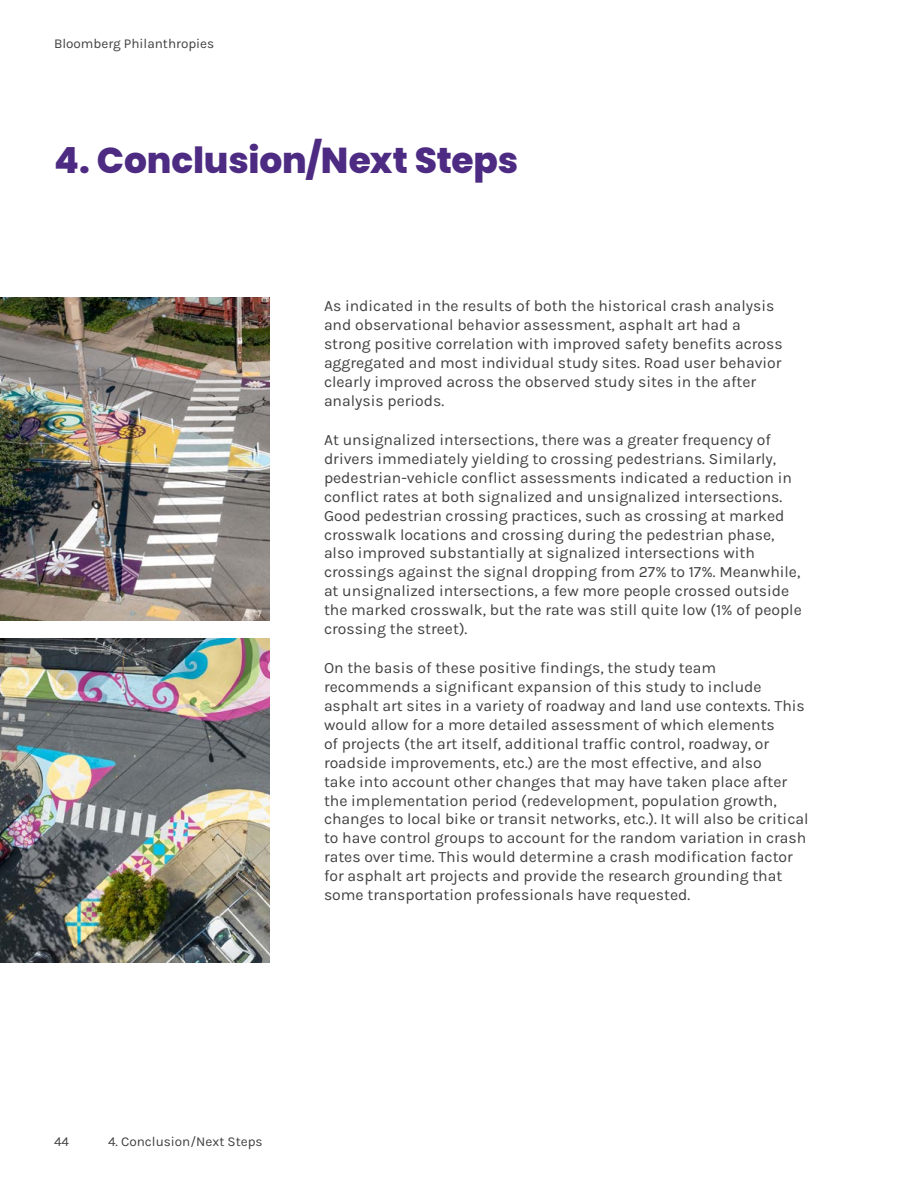
<style>
.page{position:relative;width:918px;height:1188px;background:#fff}
.page>*{position:absolute;margin:0;border:0;box-sizing:border-box;transform-origin:0 0}
.t1{font:800 36px "Poppins";letter-spacing:-.005em;color:#4d2b82}
.Body_Text{font:15.75px/18.9px "Karla";color:#414042}
.t2{font:13.5px "Karla";color:#414042}
</style>
<div class="page">
<img style="left:0;top:639px;width:270px;height:324px">
<img style="left:0;top:297px;width:270px;height:324px">
<p class="t2" style="left:54px;top:35px;width:162px">Bloomberg Philanthropies</p>
<p class="t1" style="left:54px;top:139px;width:466px">4. Conclusion/Next Steps</p>
<p class="Body_Text" style="left:324px;top:296px;width:460px">As indicated in the results of both the historical crash analysis and observational behavior assessment, asphalt art had a strong positive correlation with improved safety benefits across aggregated and most individual study sites. Road user behavior clearly improved across the observed study sites in the after analysis periods.</p>
<p class="Body_Text" style="left:324px;top:430px;width:479px">At unsignalized intersections, there was a greater frequency of drivers immediately yielding to crossing pedestrians. Similarly, pedestrian-vehicle conflict assessments indicated a reduction in conflict rates at both signalized and unsignalized intersections.<br>Good pedestrian crossing practices, such as crossing at marked crosswalk locations and crossing during the pedestrian phase, also improved substantially at signalized intersections with crossings against the signal dropping from 27% to 17%. Meanwhile, at unsignalized intersections, a few more people crossed outside the marked crosswalk, but the rate was still quite low (1% of people crossing the street).</p>
<p class="Body_Text" style="left:324px;top:658px;width:486px">On the basis of these positive findings, the study team recommends a significant expansion of this study to include asphalt art sites in a variety of roadway and land use contexts. This would allow for a more detailed assessment of which elements<br>of projects (the art itself, additional traffic control, roadway, or roadside improvements, etc.) are the most effective, and also<br>take into account other changes that may have taken place after the implementation period (redevelopment, population growth, changes to local bike or transit networks, etc.). It will also be critical to have control groups to account for the random variation in crash rates over time. This would determine a crash modification factor for asphalt art projects and provide the research grounding that some transportation professionals have requested.</p>
<p class="t2" style="left:54px;top:1133px;width:17px">44</p>
<p class="t2" style="left:108px;top:1133px;width:156px">4. Conclusion/Next Steps</p>
</div>
